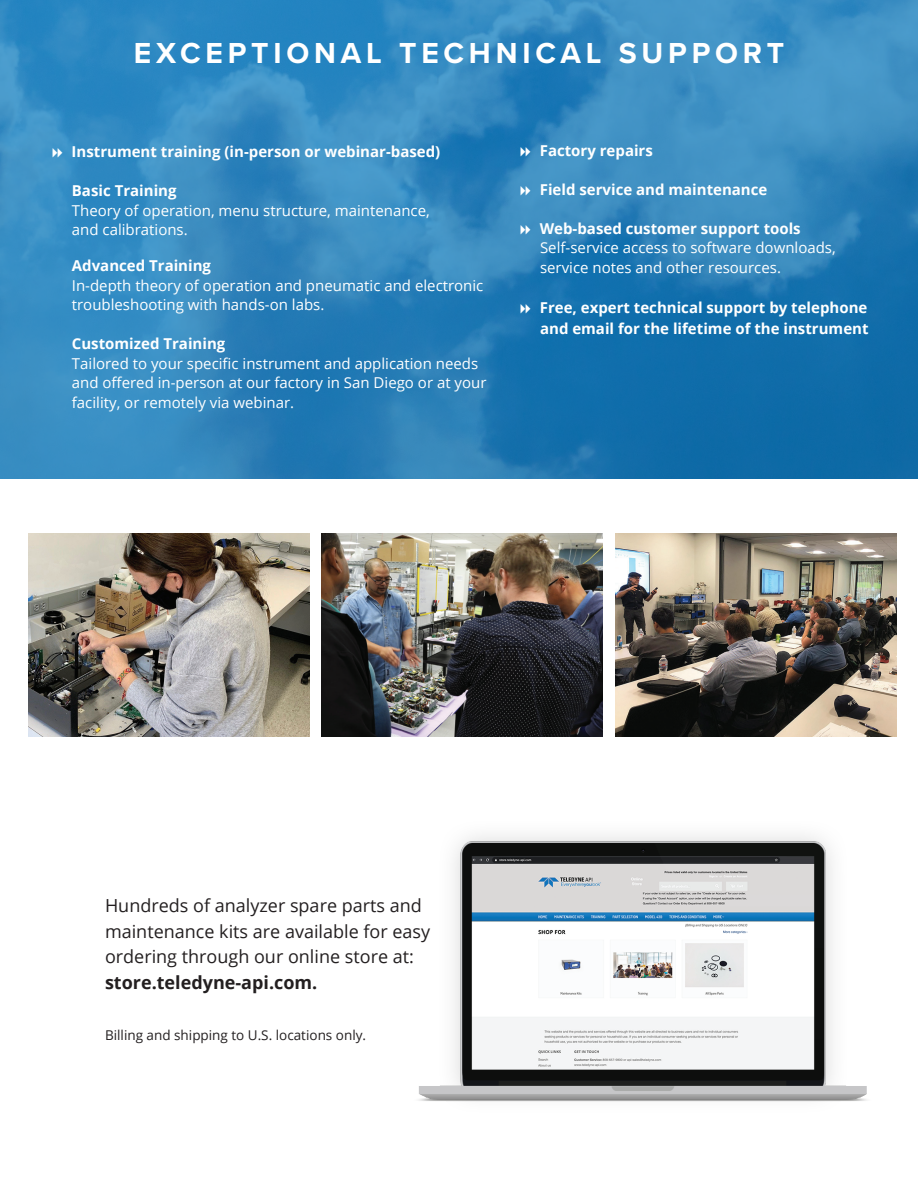
<style>
.page{position:relative;width:918px;height:1188px;background:#fff}
.page>*{position:absolute;margin:0;border:0;box-sizing:border-box;transform-origin:0 0}
.t1{font:700 30px "Proxima Nova";letter-spacing:.16em;color:#fff}
.t2{font:18px/25.5px "Open Sans";color:#231f20}
.t3{font:700 18px "Open Sans";color:#231f20}
.t4{font:15px/19.5px "Open Sans";color:#fff}
.t5{font:700 15px/21px "Open Sans";color:#fff}
.t6{font:13.5px "Open Sans";color:#231f20}
</style>
<div class="page">
<svg style="left:0;top:0;width:918px;height:479px;background:#2c83bb"></svg>
<img style="left:28px;top:533px;width:281px;height:203px">
<img style="left:322px;top:533px;width:281px;height:203px">
<img style="left:615px;top:533px;width:281px;height:203px">
<img style="left:419px;top:835px;width:448px;height:267px">
<svg style="left:53px;top:148px;width:9px;height:10px"></svg>
<svg style="left:521px;top:147px;width:10px;height:9px"></svg>
<svg style="left:521px;top:186px;width:10px;height:9px"></svg>
<svg style="left:521px;top:225px;width:10px;height:9px"></svg>
<svg style="left:521px;top:304px;width:10px;height:10px"></svg>
<h1 class="t1" style="left:134px;top:30px;width:652px">EXCEPTIONAL TECHNICAL SUPPORT</h1>
<p class="t5" style="left:72px;top:141px;width:370px">Instrument training (in-person or webinar-based)</p>
<p class="t5" style="left:72px;top:180px;width:106px">Basic Training</p>
<p class="t4" style="left:72px;top:200px;width:359px">Theory of operation, menu structure, maintenance, and calibrations.</p>
<p class="t5" style="left:72px;top:255px;width:141px">Advanced Training</p>
<p class="t4" style="left:72px;top:275px;width:413px">In-depth theory of operation and pneumatic and electronic troubleshooting with hands-on labs.</p>
<p class="t5" style="left:72px;top:333px;width:155px">Customized Training</p>
<p class="t4" style="left:72px;top:353px;width:416px">Tailored to your specific instrument and application needs and offered in-person at our factory in San Diego or at your facility, or remotely via webinar.</p>
<p class="t5" style="left:540px;top:140px;width:115px">Factory repairs</p>
<p class="t5" style="left:540px;top:179px;width:229px">Field service and maintenance</p>
<p class="t5" style="left:540px;top:218px;width:263px">Web-based customer support tools</p>
<p class="t4" style="left:540px;top:238px;width:297px">Self-service access to software downloads, service notes and other resources.</p>
<p class="t5" style="left:540px;top:297px;width:330px">Free, expert technical support by telephone and email for the lifetime of the instrument</p>
<p class="t2" style="left:105px;top:893px;width:327px">Hundreds of analyzer spare parts and maintenance kits are available for easy ordering through our online store at:</p>
<p class="t3" style="left:105px;top:970px;width:214px">store.teledyne-api.com.</p>
<p class="t6" style="left:105px;top:1026px;width:263px">Billing and shipping to U.S. locations only.</p>
</div>
